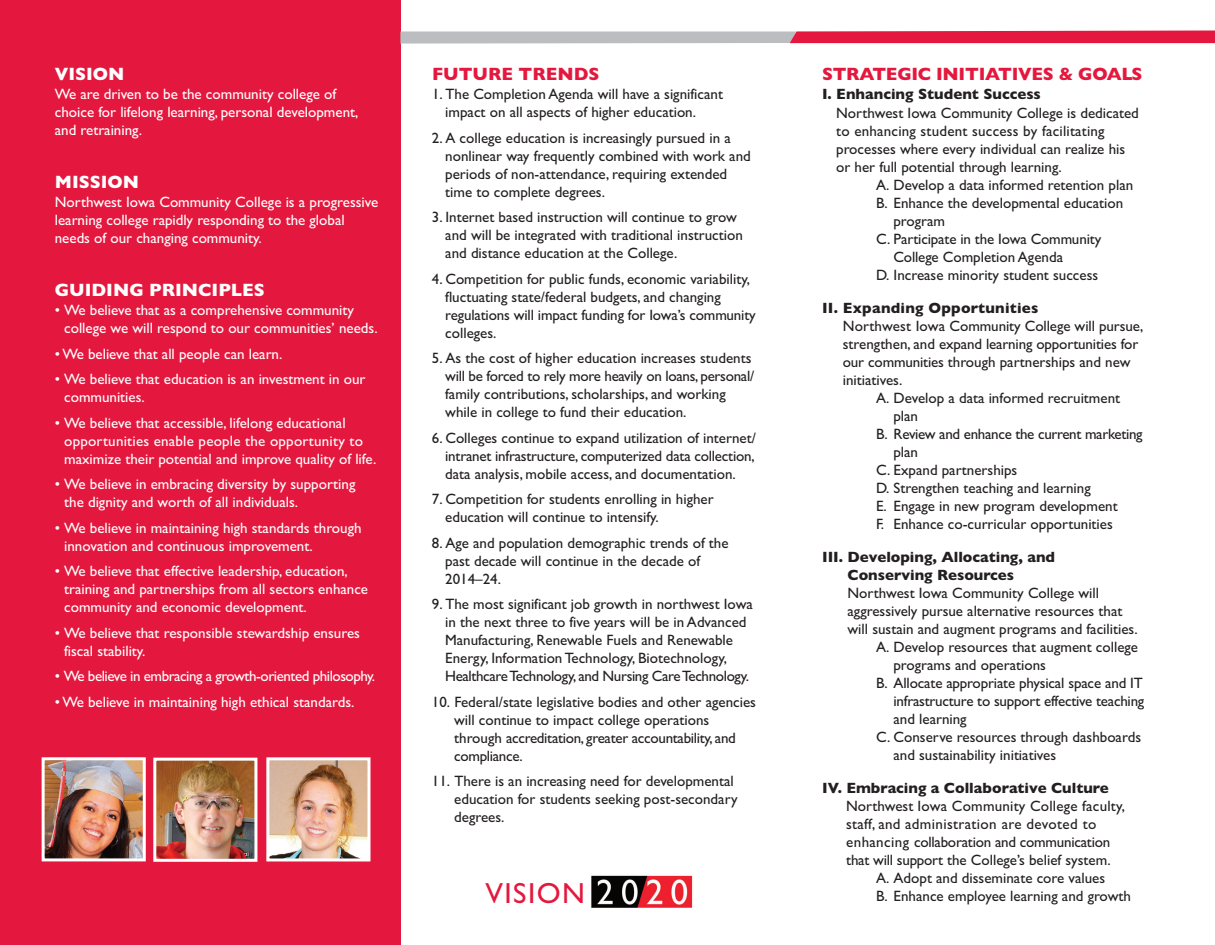
<style>
.page{position:relative;width:1215px;height:945px;background:#fff}
.page>*{position:absolute;margin:0;border:0;box-sizing:border-box;transform-origin:0 0}
.t1{font:29.1px "Gill Sans";letter-spacing:.05em;color:#e4183e}
.t2{font:700 18px "Gill Sans";letter-spacing:-.015em;color:#e4183e}
.t3{font:700 18px "Gill Sans";color:#fff}
.t4{font:15px/18px "Gill Sans";color:#231f20}
.t5{font:15px/18px "Gill Sans";color:#fff}
.t6{font:700 15px/18px "Gill Sans";color:#231f20}
.t7{font:15px "Gill Sans";letter-spacing:-.03em;color:#fff}
.t8{font:15px "Gill Sans";letter-spacing:-.02em;color:#231f20}
.t9{font:15px "Gill Sans";letter-spacing:.025em;color:#231f20}
</style>
<div class="page">
<div style="left:0;top:0;width:401px;height:945px;background:#e4183e"></div>
<img style="left:46px;top:761px;width:96px;height:96px">
<div style="left:42px;top:757px;width:104px;height:104px;border:3px solid #fff"></div>
<img style="left:157px;top:762px;width:96px;height:96px">
<div style="left:153px;top:758px;width:104px;height:104px;border:3px solid #fff"></div>
<img style="left:270px;top:761px;width:96px;height:96px">
<div style="left:266px;top:757px;width:104px;height:104px;border:3px solid #fff"></div>
<svg style="left:400px;top:30px;width:815px;height:14px;background:#d77c8e"></svg>
<img style="left:591px;top:875px;width:102px;height:33px">
<p class="t3" style="left:55px;top:63px;width:71px">VISION</p>
<p class="t5" style="left:55px;top:85px;width:305px">We are driven to be the community college of choice for lifelong learning, personal development, and retraining.</p>
<p class="t3" style="left:55px;top:171px;width:86px">MISSION</p>
<p class="t5" style="left:55px;top:193px;width:325px">Northwest Iowa Community College is a progressive learning college rapidly responding to the global needs of our changing community.</p>
<p class="t3" style="left:55px;top:279px;width:212px">GUIDING PRINCIPLES</p>
<p class="t5" style="left:64px;top:301px;width:315px;text-indent:-9px">• We believe that as a comprehensive community college we will respond to our communities’ needs.</p>
<p class="t5" style="left:55px;top:345px;width:229px">• We believe that all people can learn.</p>
<p class="t5" style="left:64px;top:370px;width:303px;text-indent:-9px">• We believe that education is an investment in our communities.</p>
<p class="t5" style="left:64px;top:414px;width:314px;text-indent:-9px">• We believe that accessible, lifelong educational opportunities enable people the opportunity to maximize their potential and improve quality of life.</p>
<p class="t5" style="left:64px;top:475px;width:293px;text-indent:-9px">• We believe in embracing diversity by supporting the dignity and worth of all individuals.</p>
<p class="t5" style="left:64px;top:519px;width:299px;text-indent:-9px">• We believe in maintaining high standards through innovation and continuous improvement.</p>
<p class="t5" style="left:64px;top:562px;width:305px;text-indent:-9px">• We believe that effective leadership, education, training and partnerships from all sectors enhance community and economic development.</p>
<p class="t5" style="left:64px;top:624px;width:297px;text-indent:-9px">• We believe that responsible stewardship ensures fiscal stability.</p>
<p class="t7" style="left:55px;top:668px;width:322px">• We believe in embracing a growth-oriented philosophy.</p>
<p class="t5" style="left:55px;top:693px;width:301px">• We believe in maintaining high ethical standards.</p>
<p class="t2" style="left:432px;top:63px;width:169px">FUTURE TRENDS</p>
<p class="t4" style="left:445px;top:85px;width:279px;text-indent:-13px">1. The Completion Agenda will have a significant impact on all aspects of higher education.</p>
<p class="t4" style="left:445px;top:129px;width:307px;text-indent:-13px">2. A college education is increasingly pursued in a nonlinear way frequently combined with work and periods of non-attendance, requiring extended time to complete degrees.</p>
<p class="t4" style="left:445px;top:208px;width:299px;text-indent:-13px">3. Internet based instruction will continue to grow and will be integrated with traditional instruction and distance education at the College.</p>
<p class="t4" style="left:445px;top:270px;width:312px;text-indent:-13px">4. Competition for public funds, economic variability, fluctuating state/federal budgets, and changing regulations will impact funding for Iowa’s community colleges.</p>
<p class="t4" style="left:445px;top:349px;width:310px;text-indent:-13px">5. As the cost of higher education increases students will be forced to rely more heavily on loans, personal/ family contributions, scholarships, and working while in college to fund their education.</p>
<p class="t4" style="left:445px;top:429px;width:312px;text-align:justify;text-indent:-13px">6. Colleges continue to expand utilization of internet/ intranet infrastructure, computerized data collection, data analysis, mobile access, and documentation.</p>
<p class="t4" style="left:445px;top:490px;width:270px;text-indent:-13px">7. Competition for students enrolling in higher education will continue to intensify.</p>
<p class="t4" style="left:445px;top:534px;width:285px;text-indent:-13px">8. Age and population demographic trends of the past decade will continue in the decade of<br>2014–24.</p>
<p class="t4" style="left:445px;top:595px;width:309px;text-indent:-13px">9. The most significant job growth in northwest Iowa in the next three to five years will be in Advanced Manufacturing, Renewable Fuels and Renewable Energy, Information Technology, Biotechnology, Healthcare Technology, and Nursing Care Technology.</p>
<p class="t4" style="left:454px;top:693px;width:303px;text-indent:-22px">10. Federal/state legislative bodies and other agencies will continue to impact college operations through accreditation, greater accountability, and compliance.</p>
<p class="t4" style="left:454px;top:772px;width:285px;text-indent:-22px">11. There is an increasing need for developmental education for students seeking post-secondary degrees.</p>
<p class="t2" style="left:822px;top:63px;width:322px">STRATEGIC INITIATIVES &amp; GOALS</p>
<p class="t6" style="left:822px;top:85px;width:220px">I. Enhancing Student Success</p>
<p class="t4" style="left:836px;top:103px;width:304px">Northwest Iowa Community College is dedicated to enhancing student success by facilitating processes where every individual can realize his or her full potential through learning.</p>
<p class="t4" style="left:876px;top:175px;width:259px">A. Develop a data informed retention plan</p>
<p class="t4" style="left:876px;top:193px;width:249px">B. Enhance the developmental education</p>
<p class="t4" style="left:893px;top:211px;width:53px">program</p>
<p class="t4" style="left:876px;top:229px;width:227px">C. Participate in the Iowa Community</p>
<p class="t4" style="left:893px;top:247px;width:171px">College Completion Agenda</p>
<p class="t4" style="left:876px;top:265px;width:224px">D. Increase minority student success</p>
<p class="t6" style="left:822px;top:298px;width:218px">II. Expanding Opportunities</p>
<p class="t4" style="left:843px;top:316px;width:302px">Northwest Iowa Community College will pursue,</p>
<p class="t4" style="left:843px;top:334px;width:297px">strengthen, and expand learning opportunities for</p>
<p class="t4" style="left:843px;top:352px;width:289px">our communities through partnerships and new</p>
<p class="t4" style="left:843px;top:370px;width:61px">initiatives.</p>
<p class="t4" style="left:876px;top:388px;width:246px">A. Develop a data informed recruitment</p>
<p class="t4" style="left:893px;top:406px;width:26px">plan</p>
<p class="t8" style="left:876px;top:425px;width:268px">B. Review and enhance the current marketing</p>
<p class="t4" style="left:893px;top:442px;width:26px">plan</p>
<p class="t4" style="left:876px;top:460px;width:143px">C. Expand partnerships</p>
<p class="t4" style="left:876px;top:478px;width:216px">D. Strengthen teaching and learning</p>
<p class="t4" style="left:876px;top:496px;width:243px">E. Engage in new program development</p>
<p class="t4" style="left:876px;top:514px;width:238px">F. Enhance co-curricular opportunities</p>
<p class="t6" style="left:848px;top:547px;width:209px;text-indent:-26px">III. Developing, Allocating, and<br>Conserving Resources</p>
<p class="t4" style="left:848px;top:583px;width:253px">Northwest Iowa Community College will</p>
<p class="t4" style="left:848px;top:601px;width:276px">aggressively pursue alternative resources that</p>
<p class="t4" style="left:848px;top:619px;width:292px">will sustain and augment programs and facilities.</p>
<p class="t4" style="left:876px;top:637px;width:264px">A. Develop resources that augment college</p>
<p class="t4" style="left:893px;top:655px;width:154px">programs and operations</p>
<p class="t4" style="left:876px;top:673px;width:268px">B. Allocate appropriate physical space and IT</p>
<p class="t4" style="left:893px;top:691px;width:252px">infrastructure to support effective teaching</p>
<p class="t4" style="left:893px;top:709px;width:75px">and learning</p>
<p class="t4" style="left:876px;top:727px;width:267px">C. Conserve resources through dashboards</p>
<p class="t4" style="left:893px;top:745px;width:164px">and sustainability initiatives</p>
<p class="t6" style="left:822px;top:778px;width:288px">IV. Embracing a Collaborative Culture</p>
<p class="t4" style="left:846px;top:796px;width:280px">Northwest Iowa Community College faculty,</p>
<p class="t9" style="left:846px;top:815px;width:252px">staff, and administration are devoted to</p>
<p class="t4" style="left:846px;top:832px;width:266px">enhancing collaboration and communication</p>
<p class="t4" style="left:846px;top:850px;width:266px">that will support the College’s belief system.</p>
<p class="t4" style="left:876px;top:868px;width:231px">A. Adopt and disseminate core values</p>
<h1 class="t1" style="left:485px;top:876px;width:101px">VISION</h1>
<p class="t4" style="left:876px;top:886px;width:256px">B. Enhance employee learning and growth</p>
</div>
